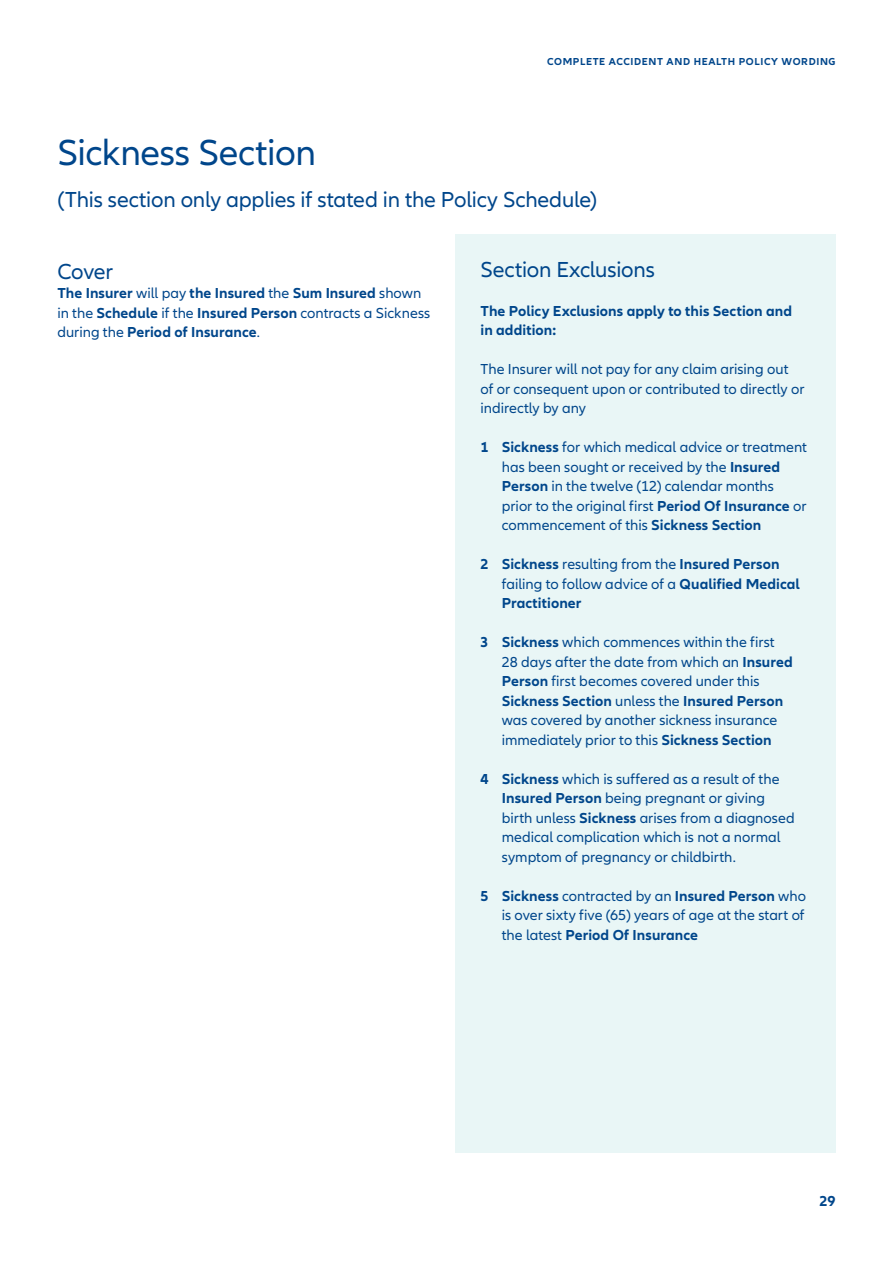
<style>
.page{position:relative;width:893px;height:1263px;background:#fff}
.page>*{position:absolute;margin:0;border:0;box-sizing:border-box;transform-origin:0 0}
.t1{font:37.5px "Allianz Neo";letter-spacing:-.01em;color:#00468b}
.t2{font:22.5px "Allianz Neo";letter-spacing:-.01em;color:#00468b}
.t3{font:15px/19.5px "Allianz Neo";color:#00468b}
.t4{font:700 15px/19.5px "Allianz Neo";letter-spacing:.005em;color:#00468b}
.t5{font:700 10.5px "Allianz Neo";letter-spacing:.06em;color:#00468b}
.s1{font-weight:400}
.s2{font-weight:700}
</style>
<div class="page">
<div style="left:455px;top:234px;width:381px;height:918px;background:#e9f6f6"></div>
<p class="t5" style="left:547px;top:56px;width:290px">COMPLETE ACCIDENT AND HEALTH POLICY WORDING</p>
<h1 class="t1" style="left:57px;top:132px;width:260px">Sickness Section</h1>
<h2 class="t2" style="left:57px;top:187px;width:541px">(This section only applies if stated in the Policy Schedule)</h2>
<h2 class="t2" style="left:57px;top:258px;width:57px">Cover</h2>
<p class="t4" style="left:57px;top:284px;width:374px">The Insurer <span class="s1">will pay</span> the Insured <span class="s1">the</span> Sum Insured <span class="s1">shown in the</span> Schedule <span class="s1">if the</span> Insured Person <span class="s1">contracts a Sickness during the</span> Period of Insurance<span class="s1">.</span></p>
<h2 class="t2" style="left:480px;top:256px;width:176px">Section Exclusions</h2>
<p class="t4" style="left:480px;top:301px;width:313px">The Policy Exclusions apply to this Section and in addition:</p>
<p class="t3" style="left:480px;top:360px;width:325px">The Insurer will not pay for any claim arising out of or consequent upon or contributed to directly or indirectly by any</p>
<p class="t3" style="left:502px;top:438px;width:307px;text-indent:-21px"><span class="s2">1 Sickness</span> for which medical advice or treatment has been sought or received by the <span class="s2">Insured Person</span> in the twelve (12) calendar months prior to the original first <span class="s2">Period Of Insurance</span> or commencement of this <span class="s2">Sickness Section</span></p>
<p class="t4" style="left:502px;top:555px;width:300px;text-indent:-21px">2 Sickness <span class="s1">resulting from the</span> Insured Person <span class="s1">failing to follow advice of a</span> Qualified Medical<br>Practitioner</p>
<p class="t3" style="left:502px;top:633px;width:292px;text-indent:-21px"><span class="s2">3 Sickness</span> which commences within the first 28 days after the date from which an <span class="s2">Insured Person</span> first becomes covered under this <span class="s2">Sickness Section</span> unless the <span class="s2">Insured Person </span>was covered by another sickness insurance immediately prior to this <span class="s2">Sickness Section</span></p>
<p class="t3" style="left:502px;top:769px;width:294px;text-indent:-21px"><span class="s2">4 Sickness</span> which is suffered as a result of the <span class="s2">Insured Person</span> being pregnant or giving birth unless <span class="s2">Sickness</span> arises from a diagnosed medical complication which is not a normal symptom of pregnancy or childbirth.</p>
<p class="t3" style="left:502px;top:886px;width:306px;text-align:justify;text-indent:-21px"><span class="s2">5 Sickness</span> contracted by an <span class="s2">Insured Person</span> who is over sixty five (65) years of age at the start of the latest <span class="s2">Period Of Insurance</span></p>
<p class="t4" style="left:819px;top:1192px;width:18px">29</p>
</div>
